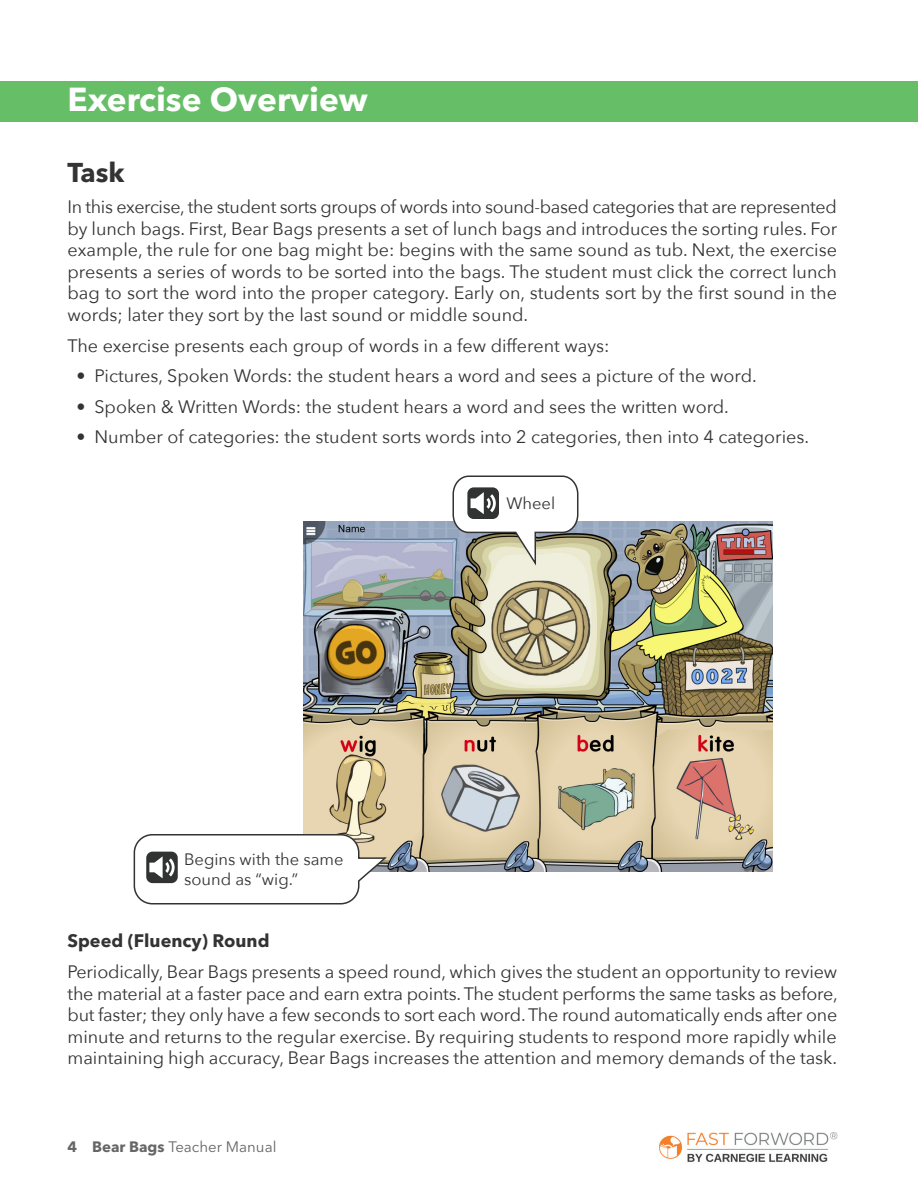
<style>
.page{position:relative;width:918px;height:1188px;background:#fff}
.page>*{position:absolute;margin:0;border:0;box-sizing:border-box;transform-origin:0 0}
.t1{font:700 33px "Avenir Next LT Pro";color:#fff}
.edited{font:700 27px "Avenir Next LT Pro";color:#333}
.edited-2{font:18px/21.6px "Avenir Next";color:#333;text-align:justify}
.edited-3{font:700 18px "Avenir Next LT Pro";color:#333}
.edited-4{font:16.5px/19.5px "Avenir Next";color:#333}
.t2{font:15px "Avenir Next LT Pro";color:#666}
.s1{font-weight:700}
</style>
<div class="page">
<img style="left:303px;top:522px;width:469px;height:349px">
<svg style="left:133px;top:833px;width:256px;height:72px"></svg>
<svg style="left:452px;top:475px;width:127px;height:93px"></svg>
<img style="left:659px;top:1132px;width:179px;height:30px">
<div style="left:0;top:81px;width:918px;height:41px;background:#66be67"></div>
<h1 class="t1" style="left:68px;top:80px;width:302px">Exercise Overview</h1>
<p class="edited" style="left:68px;top:156px;width:59px">Task</p>
<p class="edited-2" style="left:68px;top:195px;width:771px">In this exercise, the student sorts groups of words into sound-based categories that are represented by lunch bags. First, Bear Bags presents a set of lunch bags and introduces the sorting rules. For example, the rule for one bag might be: begins with the same sound as tub. Next, the exercise presents a series of words to be sorted into the bags. The student must click the correct lunch bag to sort the word into the proper category. Early on, students sort by the first sound in the words; later they sort by the last sound or middle sound.</p>
<p class="edited-2" style="left:68px;top:334px;width:544px">The exercise presents each group of words in a few different ways:</p>
<p class="edited-2" style="left:76px;top:364px;width:682px">• Pictures, Spoken Words: the student hears a word and sees a picture of the word.</p>
<p class="edited-2" style="left:76px;top:395px;width:654px">• Spoken &amp; Written Words: the student hears a word and sees the written word.</p>
<p class="edited-2" style="left:76px;top:426px;width:734px">• Number of categories: the student sorts words into 2 categories, then into 4 categories.</p>
<p class="edited-4" style="left:184px;top:849px;width:161px">Begins with the same sound as “wig.”</p>
<p class="edited-4" style="left:506px;top:492px;width:50px">Wheel</p>
<p class="edited-3" style="left:68px;top:930px;width:204px">Speed (Fluency) Round</p>
<p class="edited-2" style="left:68px;top:960px;width:772px">Periodically, Bear Bags presents a speed round, which gives the student an opportunity to review the material at a faster pace and earn extra points. The student performs the same tasks as before, but faster; they only have a few seconds to sort each word. The round automatically ends after one minute and returns to the regular exercise. By requiring students to respond more rapidly while maintaining high accuracy, Bear Bags increases the attention and memory demands of the task.</p>
<p class="t2" style="left:68px;top:1138px;width:210px"><span class="s1">4 Bear Bags</span> Teacher Manual</p>
</div>
